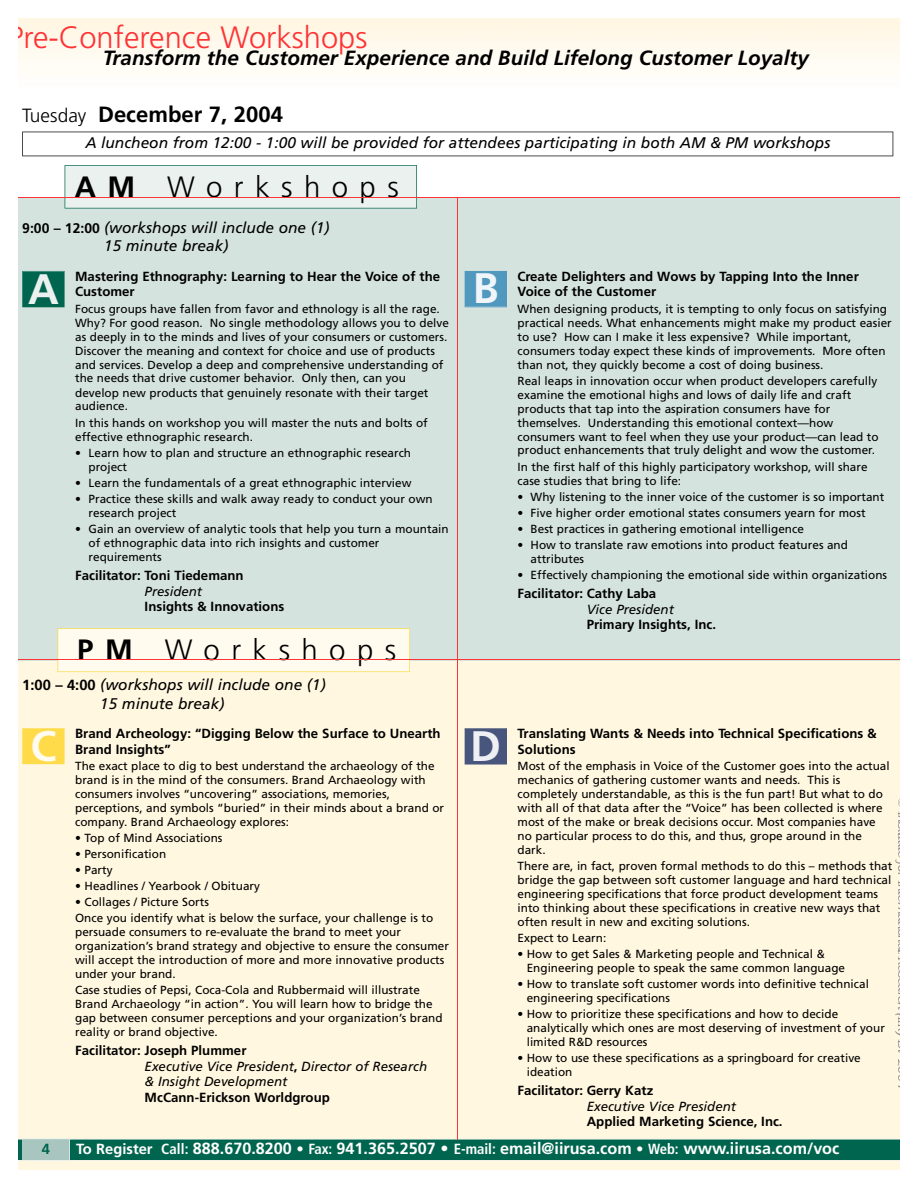
<style>
.page{position:relative;width:918px;height:1188px;background:#fff}
.page>*{position:absolute;margin:0;border:0;box-sizing:border-box;transform-origin:0 0}
.t1{font:700 42.6px "Frutiger";color:#eaf1ef}
.t2{font:700 42.6px "Frutiger";color:#f0f5f9}
.t3{font:700 42.6px "Frutiger";color:#fffbef}
.t4{font:700 42.6px "Frutiger";color:#eff0f3}
.t5{font:300 30.9px "Frutiger";color:#fe3335}
.t6{font:300 29.4px "Frutiger";color:#000}
.t7{font:700 22.05px "Frutiger";color:#000}
.t8{font:italic 700 20.55px "Frutiger";color:#000}
.t9{font:700 16.2px "Frutiger";color:#fff}
.t10{font:italic 15.45px/18.8px "Frutiger";color:#000}
.t11{font:700 14.7px "Frutiger";color:#00654e}
.t12{font:700 13.2px/15.5px "Frutiger";color:#000}
.t13{font:italic 13.2px/15.5px "Frutiger";color:#000}
.t14{font:11.7px/14px "Frutiger";color:#000}
.s1{font-weight:300;font-size:19.05px}
.s2{font-weight:700}
.s3{font-weight:700;font-style:normal;font-size:13.95px}
.s4{font-weight:700;font-style:normal;font-size:14.7px}
.s5{font-weight:700;font-style:normal}
.s6{font-size:14.7px}
.s7{font-stretch:condensed;font-size:14.7px}
</style>
<div class="page">
<div style="left:18px;top:199px;width:882px;height:478px;background:#d5e3df"></div>
<svg style="left:65px;top:165px;width:352px;height:44px;background:#e1ebe9"></svg>
<div style="left:18px;top:661px;width:882px;height:509px;background:#fff7df"></div>
<svg style="left:18px;top:1138px;width:882px;height:23px;background:#237964"></svg>
<svg style="left:895px;top:799px;width:5px;height:289px"></svg>
<svg style="left:22px;top:271px;width:43px;height:36px;background:#056851"></svg>
<div style="left:465px;top:271px;width:42px;height:36px;background:#5198bf"></div>
<svg style="left:22px;top:728px;width:43px;height:36px;background:#ffda4c"></svg>
<div style="left:465px;top:728px;width:42px;height:37px;background:#48557c"></div>
<hr style="left:18px;top:197px;width:882px;height:1px;background:#fe3335">
<svg style="left:22px;top:132px;width:871px;height:24px"></svg>
<hr style="left:458px;top:197px;width:1px;height:943px;background:#fe3335">
<div style="left:58px;top:628px;width:352px;height:44px;background:#fffbef"></div>
<hr style="left:18px;top:659px;width:882px;height:1px;background:#fe3335">
<h2 class="t5" style="left:8px;top:25px;width:361px">Pre-Conference Workshops</h2>
<h3 class="t8" style="left:103px;top:50px;width:708px">Transform the Customer Experience and Build Lifelong Customer Loyalty</h3>
<h3 class="t7" style="left:22px;top:105px;width:262px"><span class="s1">Tuesday</span> December 7, 2004</h3>
<h3 class="t10" style="left:85px;top:135px;width:747px">A luncheon from 12:00 - 1:00 will be provided for attendees participating in both AM &amp; PM workshops</h3>
<h3 class="t6" style="left:75px;top:174px;width:325px"><span class="s2">A M</span> Wo r k s h o p s</h3>
<h3 class="t10" style="left:104px;top:219px;width:227px;text-indent:-82px"><span class="s3">9:00 – 12:00</span> (workshops will include one (1)<br>15 minute break)</h3>
<p class="t12" style="left:75px;top:270px;width:367px">Mastering Ethnography: Learning to Hear the Voice of the<br>Customer</p>
<p class="t14" style="left:75px;top:302px;width:375px">Focus groups have fallen from favor and ethnology is all the rage.<br>Why? For good reason. No single methodology allows you to delve as deeply in to the minds and lives of your consumers or customers.<br>Discover the meaning and context for choice and use of products and services. Develop a deep and comprehensive understanding of the needs that drive customer behavior. Only then, can you develop new products that genuinely resonate with their target audience.</p>
<p class="t14" style="left:75px;top:416px;width:354px">In this hands on workshop you will master the nuts and bolts of effective ethnographic research.</p>
<p class="t14" style="left:89px;top:446px;width:324px;text-indent:-13px">• Learn how to plan and structure an ethnographic research project</p>
<p class="t14" style="left:75px;top:476px;width:338px">• Learn the fundamentals of a great ethnographic interview</p>
<p class="t14" style="left:89px;top:493px;width:346px;text-indent:-13px">• Practice these skills and walk away ready to conduct your own research project</p>
<p class="t14" style="left:89px;top:523px;width:362px;text-indent:-13px">• Gain an overview of analytic tools that help you turn a mountain of ethnographic data into rich insights and customer requirements</p>
<p class="t12" style="left:75px;top:569px;width:170px">Facilitator: Toni Tiedemann</p>
<p class="t13" style="left:145px;top:584px;width:59px">President</p>
<p class="t12" style="left:145px;top:600px;width:141px">Insights &amp; Innovations</p>
<h1 class="t1" style="left:28px;top:272px;width:32px">A</h1>
<h1 class="t2" style="left:473px;top:271px;width:28px">B</h1>
<h3 class="t6" style="left:77px;top:638px;width:321px"><span class="s2">P M</span> Wo r k s h o p s</h3>
<h3 class="t10" style="left:100px;top:676px;width:227px;line-height:19.8px;text-indent:-78px"><span class="s4">1:00 – 4:00</span> (workshops will include one (1)<br>15 minute break)</h3>
<p class="t12" style="left:75px;top:727px;width:367px">Brand Archeology: “Digging Below the Surface to Unearth<br>Brand Insights”</p>
<p class="t14" style="left:75px;top:760px;width:370px">The exact place to dig to best understand the archaeology of the brand is in the mind of the consumers. Brand Archaeology with consumers involves “uncovering” associations, memories, perceptions, and symbols “buried” in their minds about a brand or company. Brand Archaeology explores:</p>
<p class="t14" style="left:75px;top:832px;width:149px">• Top of Mind Associations</p>
<p class="t14" style="left:75px;top:848px;width:93px">• Personification</p>
<p class="t14" style="left:75px;top:864px;width:39px">• Party</p>
<p class="t14" style="left:75px;top:880px;width:186px">• Headlines / Yearbook / Obituary</p>
<p class="t14" style="left:75px;top:895px;width:360px;line-height:16.2px">• Collages / Picture Sorts<br>Once you identify what is below the surface, your challenge is to</p>
<p class="t14" style="left:75px;top:926px;width:375px">persuade consumers to re-evaluate the brand to meet your organization’s brand strategy and objective to ensure the consumer will accept the introduction of more and more innovative products under your brand.</p>
<p class="t14" style="left:75px;top:984px;width:369px">Case studies of Pepsi, Coca-Cola and Rubbermaid will illustrate Brand Archaeology “in action”. You will learn how to bridge the gap between consumer perceptions and your organization’s brand reality or brand objective.</p>
<p class="t13" style="left:145px;top:1044px;width:284px;text-indent:-70px"><span class="s5">Facilitator: Joseph Plummer<br></span>Executive Vice President<span class="s5">,</span> Director of Research &amp; Insight Development</p>
<p class="t12" style="left:145px;top:1091px;width:187px">McCann-Erickson Worldgroup</p>
<h1 class="t3" style="left:30px;top:729px;width:28px">C</h1>
<h1 class="t4" style="left:470px;top:729px;width:32px">D</h1>
<p class="t12" style="left:518px;top:270px;width:343px">Create Delighters and Wows by Tapping Into the Inner<br>Voice of the Customer</p>
<p class="t14" style="left:518px;top:303px;width:376px">When designing products, it is tempting to only focus on satisfying practical needs. What enhancements might make my product easier to use? How can I make it less expensive? While important, consumers today expect these kinds of improvements. More often than not, they quickly become a cost of doing business.</p>
<p class="t14" style="left:518px;top:374px;width:363px">Real leaps in innovation occur when product developers carefully examine the emotional highs and lows of daily life and craft products that tap into the aspiration consumers have for themselves. Understanding this emotional context—how consumers want to feel when they use your product—can lead to product enhancements that truly delight and wow the customer.</p>
<p class="t14" style="left:518px;top:460px;width:352px">In the first half of this highly participatory workshop, will share case studies that bring to life:</p>
<p class="t14" style="left:518px;top:490px;width:368px">• Why listening to the inner voice of the customer is so important</p>
<p class="t14" style="left:518px;top:507px;width:350px">• Five higher order emotional states consumers yearn for most</p>
<p class="t14" style="left:518px;top:523px;width:288px">• Best practices in gathering emotional intelligence</p>
<p class="t14" style="left:531px;top:539px;width:319px;text-indent:-13px">• How to translate raw emotions into product features and attributes</p>
<p class="t14" style="left:518px;top:569px;width:371px">• Effectively championing the emotional side within organizations</p>
<p class="t12" style="left:518px;top:587px;width:140px">Facilitator: Cathy Laba</p>
<p class="t13" style="left:587px;top:602px;width:89px">Vice President</p>
<p class="t12" style="left:587px;top:618px;width:131px">Primary Insights, Inc.</p>
<p class="t12" style="left:518px;top:727px;width:361px">Translating Wants &amp; Needs into Technical Specifications &amp;<br>Solutions</p>
<p class="t14" style="left:518px;top:760px;width:374px">Most of the emphasis in Voice of the Customer goes into the actual mechanics of gathering customer wants and needs. This is completely understandable, as this is the fun part! But what to do with all of that data after the “Voice” has been collected is where most of the make or break decisions occur. Most companies have no particular process to do this, and thus, grope around in the dark.</p>
<p class="t14" style="left:518px;top:860px;width:376px">There are, in fact, proven formal methods to do this – methods that bridge the gap between soft customer language and hard technical engineering specifications that force product development teams into thinking about these specifications in creative new ways that often result in new and exciting solutions.</p>
<p class="t14" style="left:518px;top:931px;width:90px">Expect to Learn:</p>
<p class="t14" style="left:527px;top:948px;width:320px;text-indent:-9px">• How to get Sales &amp; Marketing people and Technical &amp;<br>Engineering people to speak the same common language</p>
<p class="t14" style="left:527px;top:978px;width:344px;text-indent:-9px">• How to translate soft customer words into definitive technical engineering specifications</p>
<p class="t14" style="left:527px;top:1008px;width:360px;text-indent:-9px">• How to prioritize these specifications and how to decide analytically which ones are most deserving of investment of your limited R&amp;D resources</p>
<p class="t14" style="left:527px;top:1052px;width:336px;text-indent:-9px">• How to use these specifications as a springboard for creative ideation</p>
<p class="t12" style="left:518px;top:1084px;width:137px">Facilitator: Gerry Katz</p>
<p class="t13" style="left:587px;top:1099px;width:151px">Executive Vice President</p>
<p class="t12" style="left:587px;top:1115px;width:197px">Applied Marketing Science, Inc.</p>
<p class="t11" style="left:42px;top:1143px;width:10px">4</p>
<h3 class="t9" style="left:76px;top:1142px;width:765px"><span class="s6">To Register</span> <span class="s7">Call:</span> 888.670.8200 <span class="s6">•</span> <span class="s7">Fax:</span> 941.365.2507 • <span class="s7">E-mail:</span> email@iirusa.com <span class="s6">•</span> <span class="s7">Web:</span> www.iirusa.com/voc</h3>
</div>
